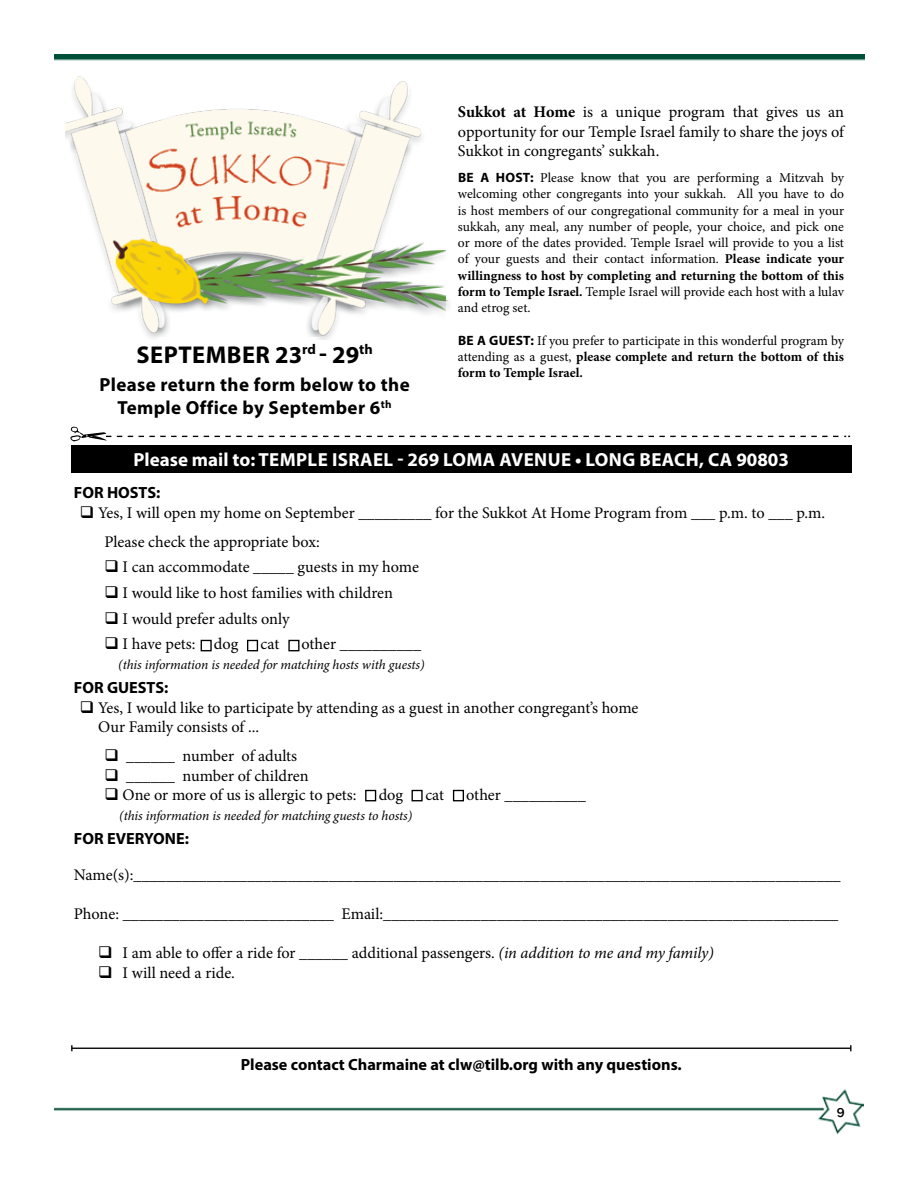
<style>
.page{position:relative;width:918px;height:1188px;background:#fff}
.page>*{position:absolute;margin:0;border:0;box-sizing:border-box;transform-origin:0 0}
.t1{font:700 24.45px "Myriad Pro";letter-spacing:.02em;color:#000}
.t2{font:700 18.9px "Myriad Pro";letter-spacing:.02em;color:#fff}
.t3{font:700 18.9px/22.8px "Myriad Pro";letter-spacing:.02em;color:#000;text-align:center}
.t4{font:16.2px/19.5px "Minion Pro";letter-spacing:-.005em;color:#000}
.t5{font:700 16.2px "Myriad Pro";color:#000}
.t6{font:13.5px/16.2px "Minion Pro";color:#000;text-align:justify}
.t7{font:italic 13.5px "Minion Pro";letter-spacing:-.01em;color:#000}
.t8{font:500 13.5px "Franklin Gothic";color:#000}
.s1{font-weight:700}
.s2{font-family:"Myriad Pro";font-weight:700}
.s3{font-style:italic}
</style>
<div class="page">
<img style="left:54px;top:54px;width:811px;height:7px">
<img style="left:54px;top:1089px;width:810px;height:46px">
<div style="left:71px;top:446px;width:780px;height:27px;background:#000"></div>
<div style="left:201px;top:640px;width:11px;height:11px;border:1px solid #000"></div>
<div style="left:247px;top:640px;width:11px;height:11px;border:1px solid #000"></div>
<div style="left:288px;top:640px;width:11px;height:11px;border:1px solid #000"></div>
<div style="left:365px;top:790px;width:11px;height:11px;border:1px solid #000"></div>
<div style="left:412px;top:790px;width:11px;height:11px;border:1px solid #000"></div>
<div style="left:453px;top:790px;width:11px;height:11px;border:1px solid #000"></div>
<hr style="left:72px;top:1048px;width:779px;height:1px;background:#000">
<svg style="left:70px;top:427px;width:780px;height:15px"></svg>
<img style="left:65px;top:54px;width:380px;height:286px">
<h1 class="t1" style="left:137px;top:338px;width:238px">SEPTEMBER 23<sup>rd</sup> - 29<sup>th</sup></h1>
<p class="t3" style="left:99px;top:373px;width:312px">Please return the form below to the<br>Temple Office by September 6<sup>th</sup></p>
<p class="t4" style="left:458px;top:102px;width:388px;text-align:justify"><span class="s1">Sukkot at Home</span> is a unique program that gives us an opportunity for our Temple Israel family to share the joys of Sukkot in congregants’ sukkah.</p>
<p class="t6" style="left:458px;top:170px;width:388px"><span class="s2">BE A HOST:</span> Please know that you are performing a Mitzvah by welcoming other congregants into your sukkah. All you have to do is host members of our congregational community for a meal in your sukkah, any meal, any number of people, your choice, and pick one or more of the dates provided. Temple Israel will provide to you a list of your guests and their contact information. <span class="s1">Please indicate your willingness to host by completing and returning the bottom of this form to Temple Israel.</span> Temple Israel will provide each host with a lulav and etrog set.</p>
<p class="t6" style="left:458px;top:332px;width:388px"><span class="s2">BE A GUEST:</span> If you prefer to participate in this wonderful program by attending as a guest, <span class="s1">please complete and return the bottom of this form to Temple Israel.</span></p>
<p class="t2" style="left:134px;top:448px;width:657px">Please mail to: TEMPLE ISRAEL - 269 LOMA AVENUE • LONG BEACH, CA 90803</p>
<p class="t5" style="left:74px;top:482px;width:88px">FOR HOSTS:</p>
<p class="t4" style="left:104px;top:498px;width:722px;line-height:29.2px;text-indent:-6px">Yes, I will open my home on September _________ for the Sukkot At Home Program from ___ p.m. to ___ p.m.<br>Please check the appropriate box:</p>
<p class="t4" style="left:123px;top:555px;width:298px;line-height:25.7px">I can accommodate _____ guests in my home<br>I would like to host families with children<br>I would prefer adults only<br>I have pets: dog</p>
<p class="t4" style="left:261px;top:634px;width:20px">cat</p>
<p class="t4" style="left:301px;top:634px;width:121px">other __________</p>
<p class="t7" style="left:118px;top:655px;width:308px">(this information is needed for matching hosts with guests)</p>
<p class="t5" style="left:74px;top:677px;width:96px">FOR GUESTS:</p>
<p class="t4" style="left:98px;top:698px;width:542px">Yes, I would like to participate by attending as a guest in another congregant’s home<br>Our Family consists of ...</p>
<p class="t4" style="left:123px;top:747px;width:235px">______ number of adults<br>______ number of children<br>One or more of us is allergic to pets:</p>
<p class="t4" style="left:379px;top:786px;width:26px">dog</p>
<p class="t4" style="left:425px;top:786px;width:20px">cat</p>
<p class="t4" style="left:466px;top:786px;width:121px">other __________</p>
<p class="t7" style="left:119px;top:806px;width:295px">(this information is needed for matching guests to hosts)</p>
<p class="t5" style="left:74px;top:828px;width:117px">FOR EVERYONE:</p>
<p class="t4" style="left:74px;top:865px;width:768px">Name(s):_______________________________________________________________________________________</p>
<p class="t4" style="left:74px;top:904px;width:766px">Phone: __________________________ Email:________________________________________________________</p>
<p class="t4" style="left:123px;top:943px;width:593px">I am able to offer a ride for ______ additional passengers. <span class="s3">(in addition to me and my family)<br></span>I will need a ride.</p>
<p class="t5" style="left:241px;top:1054px;width:442px">Please contact Charmaine at clw@tilb.org with any questions.</p>
<p class="t8" style="left:837px;top:1104px;width:9px">9</p>
</div>
